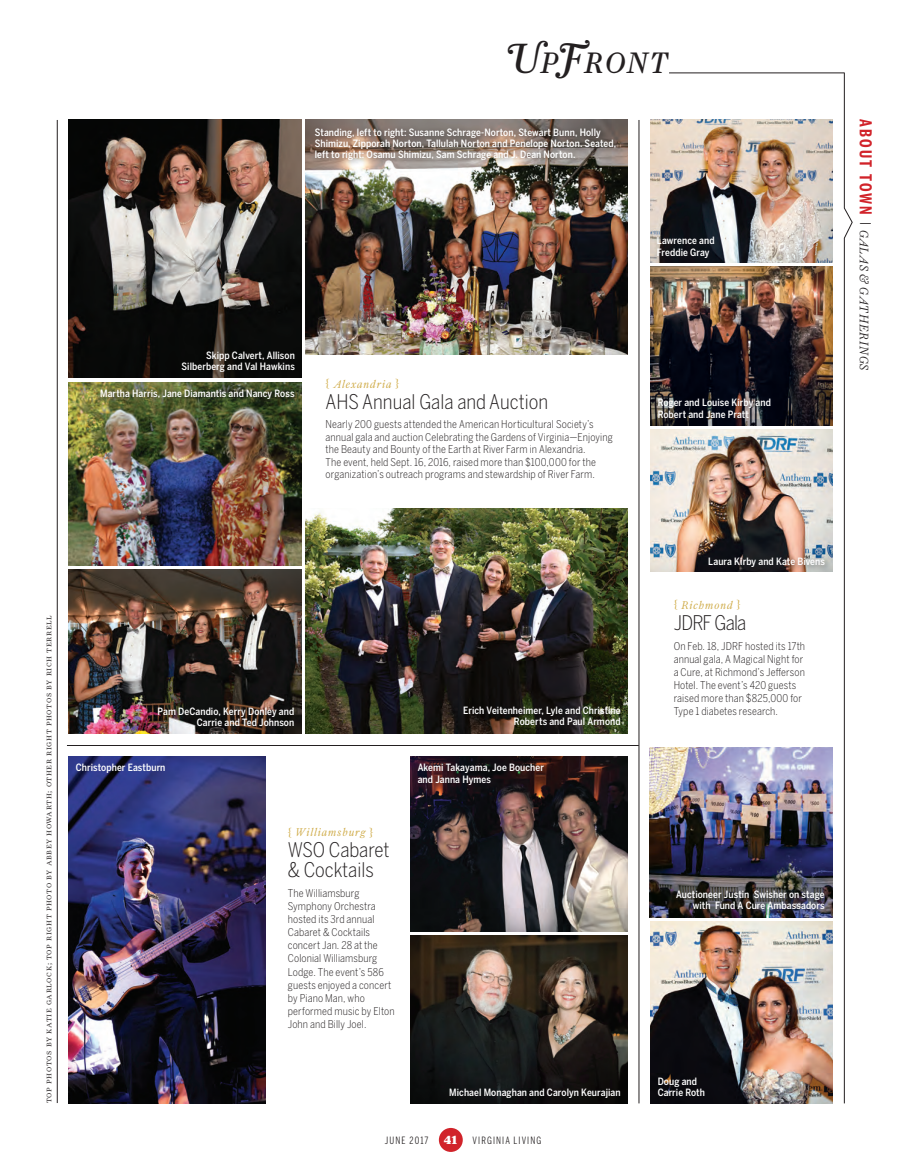
<style>
.page{position:relative;width:901px;height:1171px;background:#fff}
.page>*{position:absolute;margin:0;border:0;box-sizing:border-box;transform-origin:0 0}
.t1{font:29.75px "Farnham Display Regular Ital OSF";color:#231f20}
.t2{font:300 20px/20px "Benton Sans Cond";color:#231f20}
.t3{font:300 20px "Benton Sans Cond";letter-spacing:-.04em;color:#231f20}
.t4{font:italic 300 12.5px "Farnham Display";color:#231f20}
.t5{font:900 11.88px "Farnham Display";color:#fff}
.t6{font:italic 300 11.25px "Farnham Display";letter-spacing:.08em;color:#cea943}
.t7{font:300 10.62px/13.1px "Benton Sans Cond";letter-spacing:.01em;color:#231f20}
.t8{font:500 10px/11.2px "Benton Sans Cond";letter-spacing:.01em;color:#fff}
.t9{font:10px "Benton Sans Comp";letter-spacing:.11em;color:#231f20}
.t10{font:8.75px "Farnham Display Light SC";letter-spacing:.07em;color:#231f20}
.s1{font-family:"Farnham Display Reg Ital Swash";font-size:42.5px}
.s2{font-family:"Farnham Display Reg Ital Swash"}
.s3{font-style:normal}
.s4{font-family:"Benton Sans Comp";font-weight:700;font-style:normal;font-size:16.25px;color:#d1232a}
.s5{font-weight:500;font-style:normal}
</style>
<div class="page">
<div style="left:438px;top:1127px;width:24px;height:24px;background:#d1232a;border-radius:50%"></div>
<hr style="left:668px;top:73px;width:175px;height:1px;background:#231f20">
<hr style="left:57px;top:120px;width:1px;height:982px;background:#231f20">
<svg style="left:843px;top:72px;width:9px;height:1031px"></svg>
<img style="left:410px;top:756px;width:217px;height:175px">
<img style="left:68px;top:569px;width:234px;height:164px">
<img style="left:68px;top:382px;width:234px;height:184px">
<img style="left:306px;top:120px;width:321px;height:234px">
<img style="left:68px;top:120px;width:234px;height:257px">
<img style="left:410px;top:935px;width:217px;height:167px">
<img style="left:650px;top:120px;width:182px;height:142px">
<img style="left:650px;top:921px;width:182px;height:182px">
<img style="left:650px;top:267px;width:182px;height:158px">
<img style="left:649px;top:747px;width:182px;height:170px">
<img style="left:650px;top:430px;width:182px;height:142px">
<hr style="left:638px;top:120px;width:1px;height:983px;background:#231f20">
<hr style="left:67px;top:745px;width:571px;height:1px;background:#231f20">
<img style="left:306px;top:508px;width:321px;height:225px">
<img style="left:68px;top:756px;width:197px;height:347px">
<div style="left:672px;top:886px;width:159px;height:30px;background:#231f20;opacity:.55"></div>
<div style="left:704px;top:553px;width:127px;height:21px;background:#231f20;opacity:.55"></div>
<div style="left:653px;top:234px;width:67px;height:31px;background:#231f20;opacity:.55"></div>
<div style="left:311px;top:124px;width:311px;height:43px;background:#231f20;opacity:.55"></div>
<div style="left:154px;top:703px;width:147px;height:30px;background:#231f20;opacity:.55"></div>
<div style="left:97px;top:385px;width:204px;height:21px;background:#231f20;opacity:.75"></div>
<h1 class="t1" style="left:508px;top:45px;width:160px"><span class="s1">U</span>p<span class="s1">F</span>r<span class="s2">o</span>nt</h1>
<p class="t8" style="left:315px;top:126px;width:303px">Standing, left to right: Susanne Schrage-Norton, Stewart Bunn, Holly<br>Shimizu, Zipporah Norton, Tallulah Norton and Penelope Norton. Seated, left to right: Osamu Shimizu, Sam Schrage and J. Dean Norton.</p>
<p class="t8" style="left:656px;top:235px;width:59px">Lawrence and<br>Freddie Gray</p>
<p class="t8" style="left:181px;top:350px;width:115px;text-align:right">Skipp Calvert, Allison<br>Silberberg and Val Hawkins</p>
<p class="t8" style="left:100px;top:387px;width:196px">Martha Harris, Jane Diamantis and Nancy Ross</p>
<p class="t6" style="left:325px;top:377px;width:75px"><span class="s3">{</span> Alexandria <span class="s3">}</span></p>
<h2 class="t2" style="left:325px;top:392px;width:224px">AHS Annual Gala and Auction</h2>
<p class="t7" style="left:325px;top:418px;width:288px;line-height:12.5px">Nearly 200 guests attended the American Horticultural Society’s annual gala and auction Celebrating the Gardens of Virginia—Enjoying the Beauty and Bounty of the Earth at River Farm in Alexandria.<br>The event, held Sept. 16, 2016, raised more than $100,000 for the organization’s outreach programs and stewardship of River Farm.</p>
<p class="t10" style="left:43px;top:1102px;width:489px;rotate:-90deg">top photos by katie garlock; top right photo by abbey howarth; other right photos by rich terrell</p>
<p class="t8" style="left:157px;top:705px;width:138px;text-align:right">Pam DeCandio, Kerry Donley and<br>Carrie and Ted Johnson</p>
<p class="t8" style="left:76px;top:761px;width:91px">Christopher Eastburn</p>
<p class="t6" style="left:288px;top:825px;width:87px"><span class="s3">{</span> Williamsburg <span class="s3">}</span></p>
<h2 class="t2" style="left:288px;top:839px;width:103px">WSO Cabaret &amp; Cocktails</h2>
<p class="t7" style="left:288px;top:886px;width:108px">The Williamsburg<br>Symphony Orchestra hosted its 3rd annual<br>Cabaret &amp; Cocktails concert Jan. 28 at the<br>Colonial Williamsburg<br>Lodge. The event’s 586 guests enjoyed a concert by Piano Man, who performed music by Elton<br>John and Billy Joel.</p>
<p class="t8" style="left:463px;top:704px;width:159px;text-align:right">Erich Veitenheimer, Lyle and Christine<br>Roberts and Paul Armond</p>
<p class="t8" style="left:417px;top:761px;width:128px">Akemi Takayama, Joe Boucher and Janna Hymes</p>
<p class="t8" style="left:449px;top:1085px;width:173px">Michael Monaghan and Carolyn Keurajian</p>
<p class="t5" style="left:443px;top:1132px;width:15px">41</p>
<p class="t9" style="left:385px;top:1133px;width:45px">JUNE 2017</p>
<p class="t9" style="left:472px;top:1133px;width:70px">VIRGINIA LIVING</p>
<p class="t8" style="left:657px;top:397px;width:115px">Roger and Louise Kirby and<br>Robert and Jane Pratt</p>
<p class="t8" style="left:708px;top:555px;width:118px">Laura Kirby and Kate Bivens</p>
<p class="t6" style="left:673px;top:598px;width:68px"><span class="s3">{</span> Richmond <span class="s3">}</span></p>
<h2 class="t3" style="left:673px;top:611px;width:74px">JDRF Gala</h2>
<p class="t7" style="left:673px;top:639px;width:133px">On Feb. 18, JDRF hosted its 17th annual gala, A Magical Night for a Cure, at Richmond’s Jefferson<br>Hotel. The event’s 420 guests raised more than $825,000 for<br>Type 1 diabetes research.</p>
<p class="t8" style="left:675px;top:888px;width:150px;text-align:right">Auctioneer Justin Swisher on stage with Fund A Cure Ambassadors</p>
<p class="t8" style="left:657px;top:1075px;width:49px">Doug and<br>Carrie Roth</p>
<p class="t4" style="left:870px;top:119px;width:253px;rotate:90deg"><span class="s4">ABOUT TOWN</span> <span class="s5">|</span> GALAS &amp; GATHERINGS</p>
</div>
